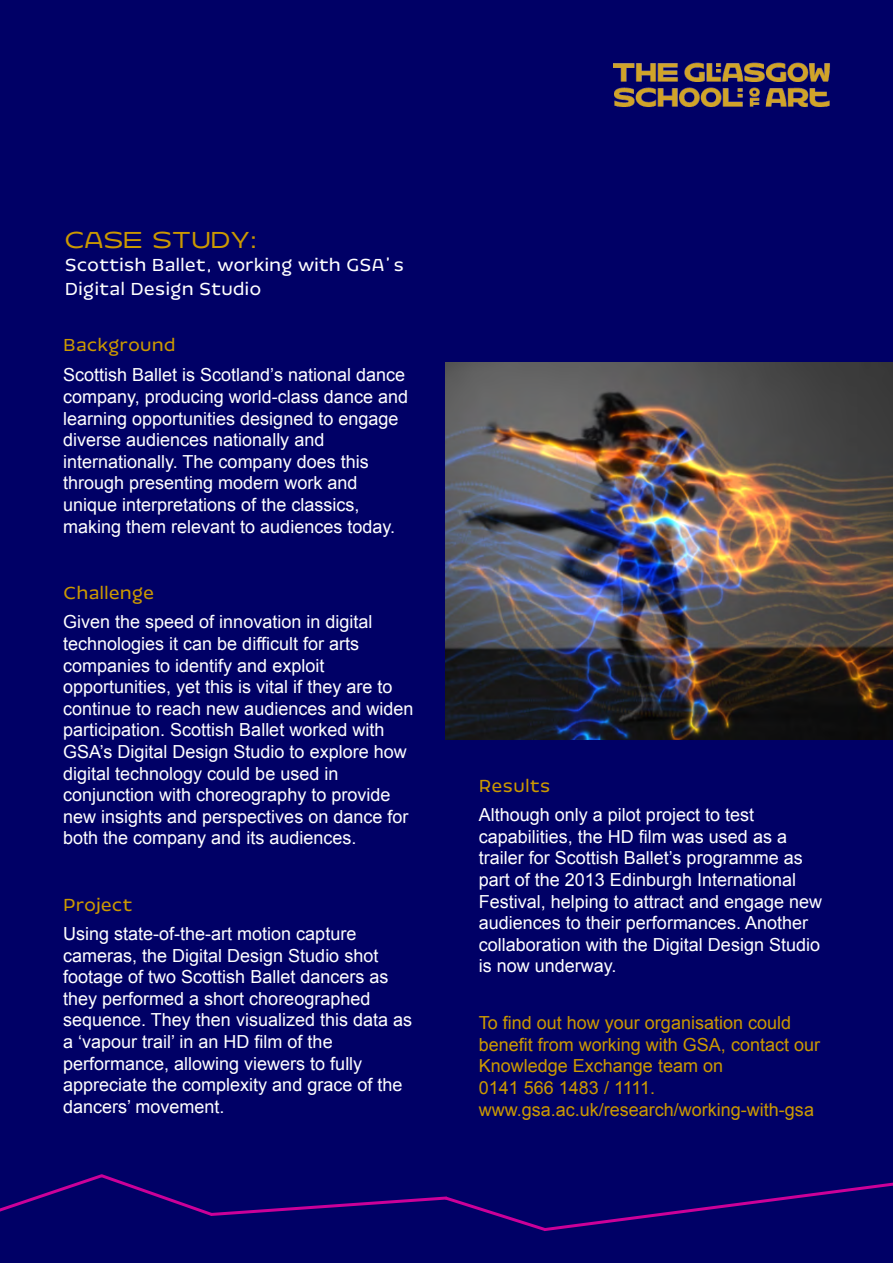
<style>
.page{position:relative;width:893px;height:1263px;background:#006}
.page>*{position:absolute;margin:0;border:0;box-sizing:border-box;transform-origin:0 0}
.t1{font:19.5px/23.4px "Hothouse Text 0 wt";color:#fff}
.t2{font:19.5px "Hothouse Text 0 wt";color:#c90}
.t3{font:300 19.5px "Hothouse";color:#c90}
.t4{font:18px/21.6px "Arial";color:#fff}
.t5{font:18px/21.6px "Arial";color:#c90}
</style>
<div class="page">
<div style="left:0;top:1171px;width:893px;height:62px;background:#006"></div>
<img style="left:614px;top:46px;width:279px;height:122px">
<img style="left:446px;top:362px;width:447px;height:377px">
<p class="t3" style="left:65px;top:227px;width:196px">CASE STUDY:</p>
<p class="t1" style="left:65px;top:254px;width:341px">Scottish Ballet, working with GSA’s<br>Digital Design Studio</p>
<p class="t2" style="left:63px;top:334px;width:114px">Background</p>
<p class="t4" style="left:63px;top:364px;width:346px">Scottish Ballet is Scotland’s national dance company, producing world-class dance and learning opportunities designed to engage diverse audiences nationally and internationally. The company does this through presenting modern work and unique interpretations of the classics, making them relevant to audiences today.</p>
<p class="t2" style="left:63px;top:583px;width:93px">Challenge</p>
<p class="t4" style="left:63px;top:611px;width:352px">Given the speed of innovation in digital technologies it can be difficult for arts companies to identify and exploit opportunities, yet this is vital if they are to continue to reach new audiences and widen participation. Scottish Ballet worked with GSA’s Digital Design Studio to explore how digital technology could be used in conjunction with choreography to provide new insights and perspectives on dance for both the company and its audiences.</p>
<p class="t2" style="left:63px;top:894px;width:71px">Project</p>
<p class="t4" style="left:63px;top:923px;width:350px">Using state-of-the-art motion capture cameras, the Digital Design Studio shot footage of two Scottish Ballet dancers as they performed a short choreographed sequence. They then visualized this data as a ‘vapour trail’ in an HD film of the performance, allowing viewers to fully appreciate the complexity and grace of the dancers’ movement.</p>
<p class="t2" style="left:479px;top:775px;width:73px">Results</p>
<p class="t4" style="left:479px;top:804px;width:345px">Although only a pilot project to test capabilities, the HD film was used as a trailer for Scottish Ballet’s programme as part of the 2013 Edinburgh International Festival, helping to attract and engage new audiences to their performances. Another collaboration with the Digital Design Studio is now underway.</p>
<p class="t5" style="left:479px;top:1012px;width:343px">To find out how your organisation could benefit from working with GSA, contact our Knowledge Exchange team on<br>0141 566 1483 / 1111. www.gsa.ac.uk/research/working-with-gsa</p>
</div>
